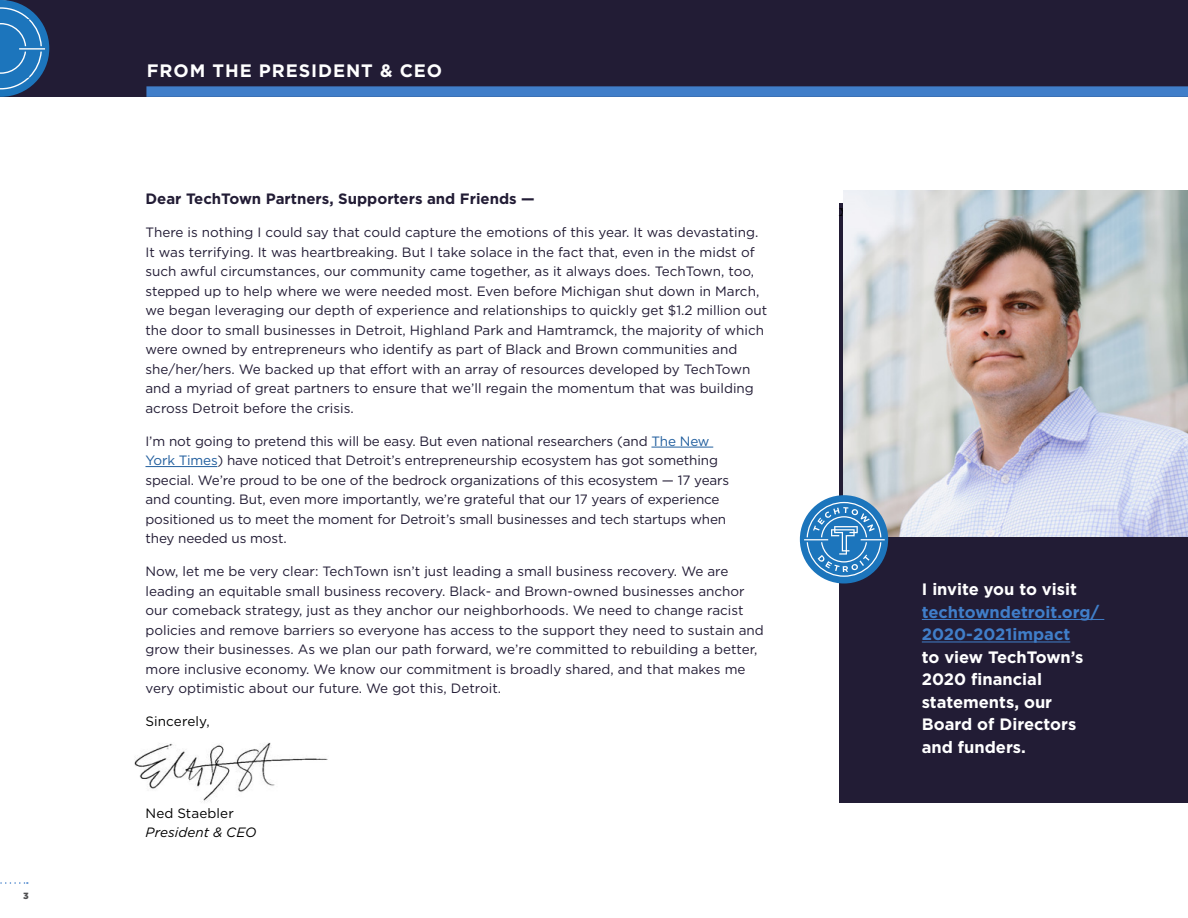
<style>
.page{position:relative;width:1188px;height:918px;background:#fff}
.page>*{position:absolute;margin:0;border:0;box-sizing:border-box;transform-origin:0 0}
.t1{font:700 18px "Gotham";letter-spacing:.05em;color:#fff}
.t2{font:18px "Minion Pro";color:#000}
.t3{font:700 16.5px/22.5px "Gotham";color:#fff}
.t4{font:700 16.5px/22.5px "Gotham";color:#407ec9}
.t5{font:700 15px "Gotham";color:#221c35}
.t6{font:13.5px/19.5px "Gotham";color:#221c35}
.t7{font:13.5px "Gotham";letter-spacing:.005em;color:#000}
.t8{font:italic 13.5px "Gotham";color:#000}
.t9{font:900 9px "Gotham";color:#4d4d4f}
.s1{color:#215e9e}
</style>
<div class="page">
<svg style="left:0;top:882px;width:28px;height:2px"></svg>
<img style="left:134px;top:742px;width:194px;height:60px">
<div style="left:839px;top:203px;width:349px;height:599px;background:#221c35"></div>
<div style="left:0;top:0;width:1188px;height:97px;background:#221c35"></div>
<svg style="left:0;top:0;width:49px;height:97px"></svg>
<img style="left:843px;top:191px;width:345px;height:345px">
<hr style="left:922px;top:619px;width:182px;height:1px;background:#407ec9">
<hr style="left:922px;top:642px;width:148px;height:1px;background:#407ec9">
<hr style="left:651px;top:447px;width:62px;height:1px;background:#215e9e">
<hr style="left:146px;top:466px;width:71px;height:1px;background:#215e9e">
<svg style="left:800px;top:495px;width:88px;height:89px"></svg>
<div style="left:146px;top:86px;width:1042px;height:11px;background:#407ec9"></div>
<p class="t9" style="left:23px;top:890px;width:7px">3</p>
<h1 class="t1" style="left:147px;top:58px;width:297px">FROM THE PRESIDENT &amp; CEO</h1>
<p class="t5" style="left:146px;top:189px;width:391px">Dear TechTown Partners, Supporters and Friends —</p>
<p class="t6" style="left:146px;top:222px;width:623px">There is nothing I could say that could capture the emotions of this year. It was devastating.<br>It was terrifying. It was heartbreaking. But I take solace in the fact that, even in the midst of such awful circumstances, our community came together, as it always does. TechTown, too, stepped up to help where we were needed most. Even before Michigan shut down in March, we began leveraging our depth of experience and relationships to quickly get $1.2 million out the door to small businesses in Detroit, Highland Park and Hamtramck, the majority of which were owned by entrepreneurs who identify as part of Black and Brown communities and she/her/hers. We backed up that effort with an array of resources developed by TechTown and a myriad of great partners to ensure that we’ll regain the momentum that was building across Detroit before the crisis.</p>
<p class="t6" style="left:146px;top:431px;width:585px">I’m not going to pretend this will be easy. But even national researchers (and <span class="s1">The New York Times</span>) have noticed that Detroit’s entrepreneurship ecosystem has got something special. We’re proud to be one of the bedrock organizations of this ecosystem — 17 years and counting. But, even more importantly, we’re grateful that our 17 years of experience positioned us to meet the moment for Detroit’s small businesses and tech startups when they needed us most.</p>
<p class="t6" style="left:146px;top:561px;width:620px">Now, let me be very clear: TechTown isn’t just leading a small business recovery. We are leading an equitable small business recovery. Black- and Brown-owned businesses anchor our comeback strategy, just as they anchor our neighborhoods. We need to change racist policies and remove barriers so everyone has access to the support they need to sustain and grow their businesses. As we plan our path forward, we’re committed to rebuilding a better, more inclusive economy. We know our commitment is broadly shared, and that makes me very optimistic about our future. We got this, Detroit.</p>
<p class="t7" style="left:146px;top:713px;width:66px">Sincerely,</p>
<p class="t7" style="left:146px;top:804px;width:90px">Ned Staebler</p>
<p class="t8" style="left:146px;top:824px;width:113px">President &amp; CEO</p>
<h1 class="t2" style="left:839px;top:198px;width:10px">x</h1>
<p class="t3" style="left:922px;top:578px;width:157px">I invite you to visit</p>
<p class="t4" style="left:922px;top:601px;width:179px">techtowndetroit.org/<br>2020-2021impact</p>
<p class="t3" style="left:922px;top:646px;width:163px">to view TechTown’s<br>2020 financial statements, our<br>Board of Directors and funders.</p>
</div>
